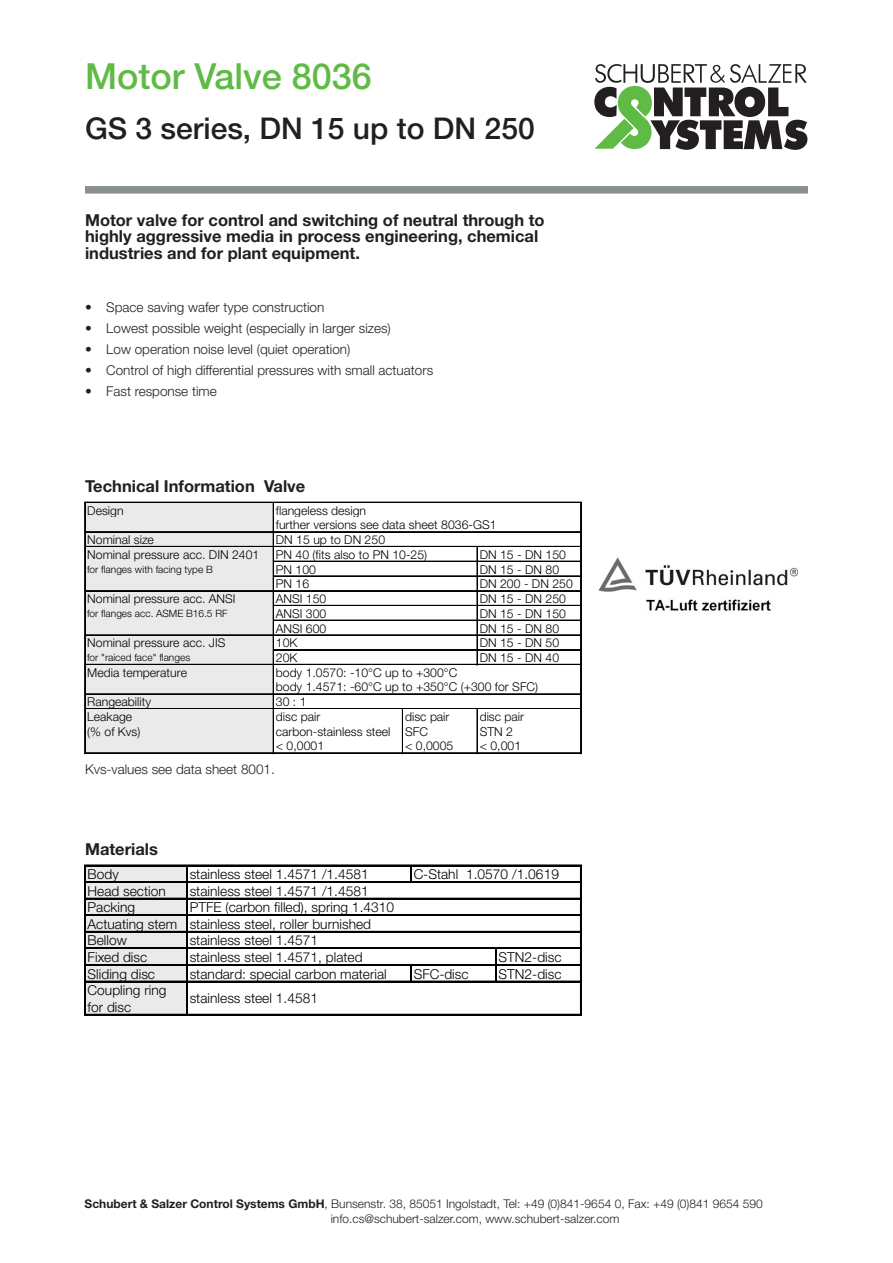
<style>
.page{position:relative;width:893px;height:1263px;background:#fff}
.page>*{position:absolute;margin:0;border:0;box-sizing:border-box;transform-origin:0 0}
.t1{font:500 36px "Helvetica Neue LT Std";color:#60bb46}
.t2{font:500 30px "Helvetica Neue LT Std";color:#231f20}
.Überschrift{font:700 16.5px/16.5px "Helvetica Neue LT Std";color:#231f20}
.t3{font:300 13.65px/16.6px "Helvetica Neue LT Std";letter-spacing:.005em;color:#000}
.Text{font:300 13.5px "Helvetica Neue LT Std";color:#231f20}
.t4{font:300 12.15px/14.7px "Helvetica Neue LT Std";letter-spacing:.005em;color:#000}
.t5{font:300 12px "Helvetica Neue LT Std";color:#231f20}
.t6{font:300 10.05px "Helvetica Neue LT Std";color:#000}
.s1{font-weight:700}
</style>
<div class="page">
<div style="left:85px;top:186px;width:723px;height:8px;background:#898e90;border:2px solid #898e90"></div>
<svg style="left:594px;top:64px;width:213px;height:86px"></svg>
<img style="left:598px;top:557px;width:201px;height:54px">
<div style="left:86px;top:503px;width:188px;height:191px;background:#eaeaea"></div>
<div style="left:86px;top:694px;width:188px;height:59px;background:#eaeaea"></div>
<hr style="left:477px;top:547px;width:1px;height:118px;background:#000">
<hr style="left:84px;top:502px;width:1px;height:252px;background:#000">
<hr style="left:85px;top:502px;width:1px;height:252px;background:#000">
<hr style="left:273px;top:503px;width:1px;height:251px;background:#000">
<hr style="left:580px;top:503px;width:1px;height:251px;background:#000">
<hr style="left:477px;top:709px;width:1px;height:45px;background:#000">
<hr style="left:402px;top:709px;width:1px;height:45px;background:#000">
<hr style="left:86px;top:502px;width:495px;height:1px;background:#000">
<hr style="left:86px;top:531px;width:495px;height:1px;background:#000">
<hr style="left:86px;top:532px;width:495px;height:1px;background:#000">
<hr style="left:86px;top:546px;width:495px;height:1px;background:#000">
<hr style="left:274px;top:561px;width:307px;height:1px;background:#000">
<hr style="left:274px;top:576px;width:307px;height:1px;background:#000">
<hr style="left:86px;top:590px;width:495px;height:1px;background:#000">
<hr style="left:86px;top:591px;width:495px;height:1px;background:#000">
<hr style="left:274px;top:605px;width:307px;height:1px;background:#000">
<hr style="left:274px;top:620px;width:307px;height:1px;background:#000">
<hr style="left:86px;top:634px;width:495px;height:1px;background:#000">
<hr style="left:86px;top:635px;width:495px;height:1px;background:#000">
<hr style="left:274px;top:649px;width:307px;height:1px;background:#000">
<hr style="left:86px;top:664px;width:495px;height:1px;background:#000">
<hr style="left:86px;top:693px;width:495px;height:1px;background:#000">
<hr style="left:86px;top:694px;width:495px;height:1px;background:#000">
<hr style="left:86px;top:708px;width:495px;height:1px;background:#000">
<hr style="left:86px;top:752px;width:495px;height:1px;background:#000">
<hr style="left:86px;top:753px;width:495px;height:1px;background:#000">
<div style="left:86px;top:866px;width:101px;height:149px;background:#eaeaea"></div>
<svg style="left:410px;top:866px;width:2px;height:15px"></svg>
<hr style="left:84px;top:865px;width:1px;height:150px;background:#000">
<hr style="left:85px;top:865px;width:1px;height:150px;background:#000">
<hr style="left:186px;top:866px;width:1px;height:149px;background:#000">
<hr style="left:187px;top:866px;width:1px;height:149px;background:#000">
<svg style="left:410px;top:965px;width:2px;height:16px"></svg>
<hr style="left:580px;top:866px;width:1px;height:149px;background:#000">
<hr style="left:495px;top:949px;width:1px;height:33px;background:#000">
<hr style="left:496px;top:949px;width:1px;height:33px;background:#000">
<hr style="left:86px;top:865px;width:495px;height:1px;background:#000">
<hr style="left:86px;top:881px;width:495px;height:2px;background:#000">
<hr style="left:86px;top:898px;width:495px;height:1px;background:#000">
<hr style="left:86px;top:914px;width:495px;height:1px;background:#000">
<hr style="left:86px;top:915px;width:495px;height:1px;background:#000">
<hr style="left:86px;top:931px;width:495px;height:1px;background:#000">
<hr style="left:86px;top:948px;width:495px;height:1px;background:#000">
<hr style="left:86px;top:964px;width:495px;height:1px;background:#000">
<hr style="left:86px;top:981px;width:495px;height:1px;background:#000">
<hr style="left:86px;top:1014px;width:495px;height:1px;background:#000">
<p class="t1" style="left:85px;top:55px;width:288px">Motor Valve 8036</p>
<p class="t2" style="left:85px;top:111px;width:451px">GS 3 series, DN 15 up to DN 250</p>
<p class="Überschrift" style="left:85px;top:211px;width:461px">Motor valve for control and switching of neutral through to highly aggressive media in process engineering, chemical industries and for plant equipment.</p>
<p class="Text" style="left:85px;top:299px;width:241px">• Space saving wafer type construction</p>
<p class="Text" style="left:85px;top:320px;width:307px">• Lowest possible weight (especially in larger sizes)</p>
<p class="Text" style="left:85px;top:341px;width:267px">• Low operation noise level (quiet operation)</p>
<p class="Text" style="left:85px;top:362px;width:350px">• Control of high differential pressures with small actuators</p>
<p class="Text" style="left:85px;top:383px;width:133px">• Fast response time</p>
<p class="Überschrift" style="left:85px;top:478px;width:222px">Technical Information Valve</p>
<p class="t4" style="left:87px;top:503px;width:38px">Design</p>
<p class="t4" style="left:276px;top:503px;width:222px">flangeless design<br>further versions see data sheet 8036-GS1</p>
<p class="t4" style="left:87px;top:532px;width:68px">Nominal size</p>
<p class="t4" style="left:276px;top:532px;width:111px">DN 15 up to DN 250</p>
<p class="t4" style="left:87px;top:547px;width:174px">Nominal pressure acc. DIN 2401</p>
<p class="t4" style="left:276px;top:547px;width:153px">PN 40 (fits also to PN 10-25)</p>
<p class="t4" style="left:480px;top:547px;width:88px">DN 15 - DN 150</p>
<p class="t6" style="left:87px;top:563px;width:127px">for flanges with facing type B</p>
<p class="t4" style="left:276px;top:562px;width:42px">PN 100</p>
<p class="t4" style="left:480px;top:562px;width:81px">DN 15 - DN 80</p>
<p class="t4" style="left:276px;top:576px;width:35px">PN 16</p>
<p class="t4" style="left:480px;top:576px;width:95px">DN 200 - DN 250</p>
<p class="t4" style="left:87px;top:591px;width:150px">Nominal pressure acc. ANSI</p>
<p class="t4" style="left:276px;top:591px;width:52px">ANSI 150</p>
<p class="t4" style="left:480px;top:591px;width:88px">DN 15 - DN 250</p>
<p class="t6" style="left:87px;top:607px;width:142px">for flanges acc. ASME B16.5 RF</p>
<p class="t4" style="left:276px;top:606px;width:52px">ANSI 300</p>
<p class="t4" style="left:480px;top:606px;width:88px">DN 15 - DN 150</p>
<p class="t4" style="left:276px;top:620px;width:52px">ANSI 600</p>
<p class="t4" style="left:480px;top:620px;width:81px">DN 15 - DN 80</p>
<p class="t4" style="left:87px;top:635px;width:140px">Nominal pressure acc. JIS</p>
<p class="t4" style="left:276px;top:635px;width:23px">10K</p>
<p class="t4" style="left:480px;top:635px;width:81px">DN 15 - DN 50</p>
<p class="t6" style="left:87px;top:651px;width:105px">for "raiced face" flanges</p>
<p class="t4" style="left:276px;top:650px;width:23px">20K</p>
<p class="t4" style="left:480px;top:650px;width:81px">DN 15 - DN 40</p>
<p class="t4" style="left:87px;top:665px;width:101px">Media temperature</p>
<p class="t4" style="left:276px;top:665px;width:264px">body 1.0570: -10°C up to +300°C<br>body 1.4571: -60°C up to +350°C (+300 for SFC)</p>
<p class="t4" style="left:87px;top:694px;width:65px">Rangeability</p>
<p class="t4" style="left:276px;top:694px;width:32px">30 : 1</p>
<p class="t4" style="left:87px;top:709px;width:46px">Leakage</p>
<p class="t4" style="left:276px;top:709px;width:46px">disc pair</p>
<p class="t4" style="left:405px;top:709px;width:46px">disc pair</p>
<p class="t4" style="left:480px;top:709px;width:46px">disc pair</p>
<p class="t4" style="left:87px;top:724px;width:55px">(% of Kvs)</p>
<p class="t4" style="left:276px;top:724px;width:154px">carbon-stainless steel SFC</p>
<p class="t4" style="left:480px;top:724px;width:35px">STN 2</p>
<p class="t4" style="left:276px;top:738px;width:50px">&lt; 0,0001</p>
<p class="t4" style="left:405px;top:738px;width:50px">&lt; 0,0005</p>
<p class="t4" style="left:480px;top:738px;width:43px">&lt; 0,001</p>
<p class="Text" style="left:85px;top:761px;width:191px">Kvs-values see data sheet 8001.</p>
<p class="Überschrift" style="left:85px;top:841px;width:74px">Materials</p>
<p class="t3" style="left:88px;top:866px;width:33px">Body</p>
<p class="t3" style="left:190px;top:865px;width:181px">stainless steel 1.4571 /1.4581</p>
<p class="t3" style="left:414px;top:865px;width:147px">C-Stahl 1.0570 /1.0619</p>
<p class="t3" style="left:88px;top:882px;width:80px">Head section</p>
<p class="t3" style="left:190px;top:882px;width:181px">stainless steel 1.4571 /1.4581</p>
<p class="t3" style="left:88px;top:899px;width:49px">Packing</p>
<p class="t3" style="left:88px;top:899px;width:308px;text-indent:102px">PTFE (carbon filled), spring 1.4310<br>Actuating stem stainless steel, roller burnished<br>Bellow</p>
<p class="t3" style="left:190px;top:932px;width:130px">stainless steel 1.4571</p>
<p class="t3" style="left:88px;top:948px;width:61px">Fixed disc</p>
<p class="t3" style="left:190px;top:948px;width:174px">stainless steel 1.4571, plated</p>
<p class="t3" style="left:499px;top:948px;width:64px">STN2-disc</p>
<p class="t3" style="left:88px;top:965px;width:69px">Sliding disc</p>
<p class="t3" style="left:190px;top:965px;width:199px">standard: special carbon material</p>
<p class="t3" style="left:414px;top:965px;width:56px">SFC-disc</p>
<p class="t3" style="left:499px;top:965px;width:64px">STN2-disc</p>
<p class="t3" style="left:88px;top:981px;width:80px;line-height:17.4px">Coupling ring for disc</p>
<p class="t3" style="left:190px;top:989px;width:130px">stainless steel 1.4581</p>
<p class="t5" style="left:85px;top:1196px;width:680px"><span class="s1">Schubert &amp; Salzer Control Systems GmbH</span>, Bunsenstr. 38, 85051 Ingolstadt, Tel: +49 (0)841-9654 0, Fax: +49 (0)841 9654 590</p>
<p class="t5" style="left:331px;top:1211px;width:290px">info.cs@schubert-salzer.com, www.schubert-salzer.com</p>
</div>
